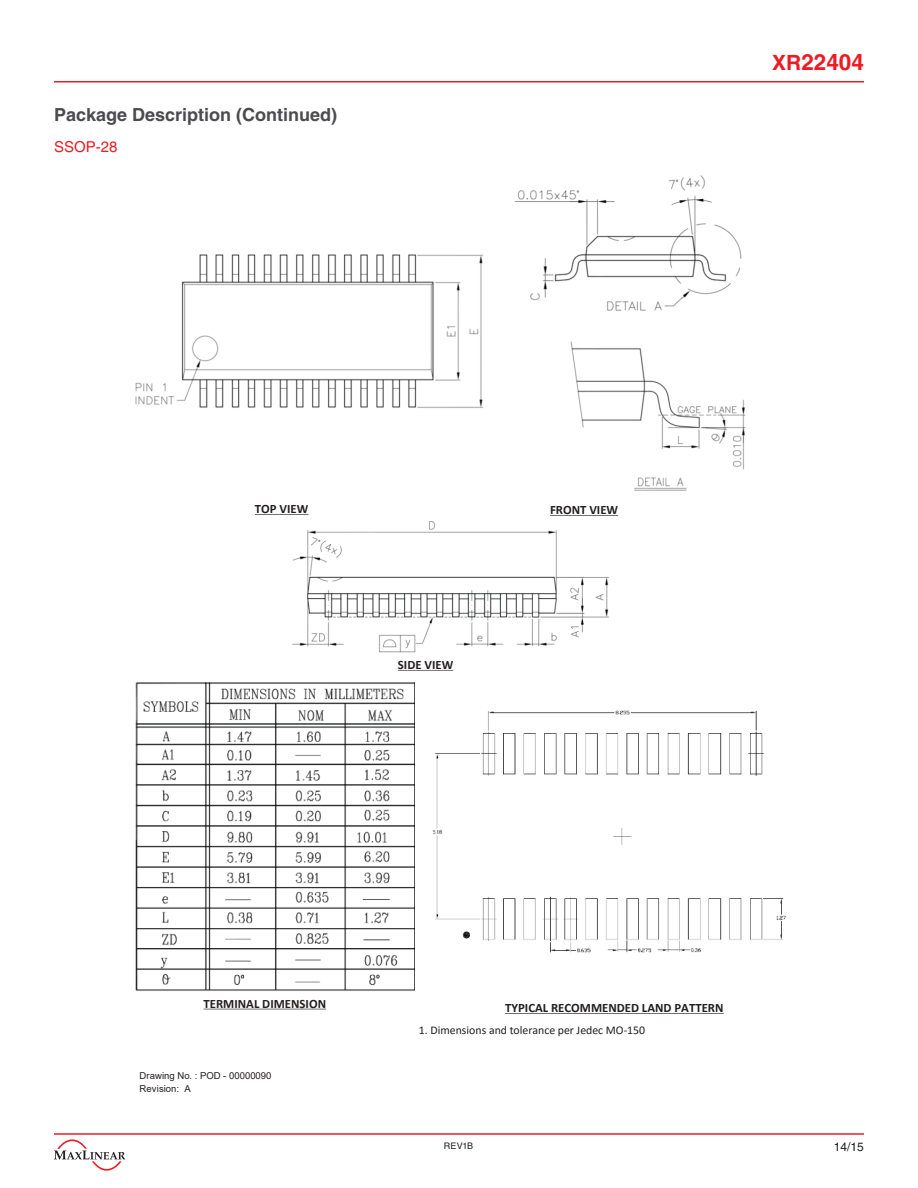
<style>
.page{position:relative;width:918px;height:1188px;background:#fff}
.page>*{position:absolute;margin:0;border:0;box-sizing:border-box;transform-origin:0 0}
.t1{font:700 22.5px "Helvetica LT Std";color:#ed1c24}
.t2{font:700 18px "Helvetica LT Std";color:#4c4c4e}
.t3{font:15px "Helvetica LT Std";color:#ed1c24}
.t4{font:700 12.75px "Calibri";color:#221f1f}
.t5{font:12px "Helvetica LT Std";color:#221f1f}
.t6{font:11.85px "Calibri";letter-spacing:-.005em;color:#221f1f}
.t7{font:9.6px/12.8px "Arial";color:#221f1f}
.t8{font:9px "Helvetica LT Std";color:#221f1f}
.s1{font-size:21px}
</style>
<div class="page">
<hr style="left:54px;top:1133px;width:810px;height:2px;background:#ed1c24">
<hr style="left:54px;top:81px;width:810px;height:1px;background:#ed1c24">
<svg style="left:54px;top:1139px;width:71px;height:32px"></svg>
<svg style="left:398px;top:670px;width:55px;height:1px"></svg>
<svg style="left:255px;top:514px;width:53px;height:1px"></svg>
<svg style="left:505px;top:1013px;width:219px;height:1px"></svg>
<svg style="left:204px;top:1009px;width:122px;height:1px"></svg>
<svg style="left:550px;top:515px;width:68px;height:1px"></svg>
<img style="left:135px;top:254px;width:349px;height:154px">
<img style="left:292px;top:521px;width:317px;height:132px">
<img style="left:570px;top:341px;width:176px;height:150px">
<img style="left:515px;top:175px;width:227px;height:136px">
<img style="left:135px;top:682px;width:279px;height:309px">
<img style="left:432px;top:710px;width:354px;height:243px">
<h2 class="t2" style="left:54px;top:108px;width:285px">Package Description (Continued)</h2>
<p class="t3" style="left:54px;top:141px;width:65px">SSOP-28</p>
<h1 class="t1" style="left:772px;top:49px;width:93px"><span class="s1">XR</span>22404</h1>
<p class="t4" style="left:255px;top:501px;width:55px">TOP VIEW</p>
<p class="t4" style="left:398px;top:657px;width:57px">SIDE VIEW</p>
<p class="t4" style="left:550px;top:502px;width:70px">FRONT VIEW</p>
<p class="t4" style="left:204px;top:996px;width:124px">TERMINAL DIMENSION</p>
<p class="t7" style="left:140px;top:1071px;width:133px">Drawing No. : POD - 00000090<br>Revision: A</p>
<p class="t4" style="left:505px;top:1000px;width:220px">TYPICAL RECOMMENDED LAND PATTERN</p>
<p class="t6" style="left:419px;top:1026px;width:228px">1. Dimensions and tolerance per Jedec MO-150</p>
<p class="t8" style="left:444px;top:1140px;width:31px">REV1B</p>
<p class="t5" style="left:834px;top:1142px;width:32px">14/15</p>
</div>
